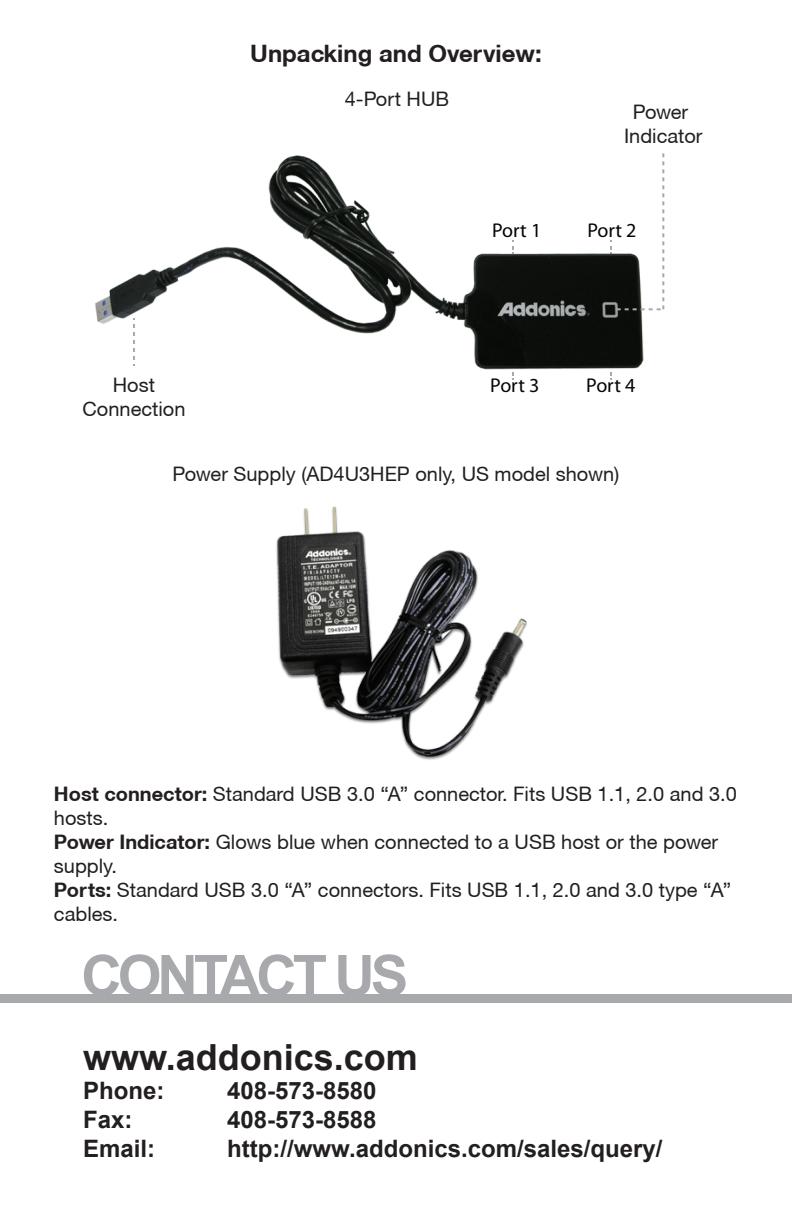
<style>
.page{position:relative;width:792px;height:1224px;background:#fff}
.page>*{position:absolute;margin:0;border:0;box-sizing:border-box;transform-origin:0 0}
.t1{font:700 56.4px "Arial";letter-spacing:-.075em;color:#a8a9ad}
.t2{font:700 36px "Arial";color:#231f20}
.t3{font:700 24px "Arial";color:#231f20}
.t4{font:700 24px "Helvetica Neue CE";color:#231f20}
.t5{font:20px/24px "Helvetica Neue CE";color:#231f20;text-align:center}
.t6{font:20px "Myriad Pro";color:#050504}
.s1{font-weight:700}
</style>
<div class="page">
<div style="left:0;top:994px;width:792px;height:9px;background:#a8a9ad"></div>
<img style="left:95px;top:155px;width:557px;height:225px">
<svg style="left:133px;top:318px;width:2px;height:48px"></svg>
<svg style="left:610px;top:153px;width:54px;height:157px"></svg>
<img style="left:276px;top:506px;width:251px;height:254px">
<p class="t4" style="left:250px;top:39px;width:293px">Unpacking and Overview:</p>
<p class="t5" style="left:345px;top:87px;width:106px">4-Port HUB</p>
<p class="t5" style="left:624px;top:100px;width:80px">Power<br>Indicator</p>
<p class="t5" style="left:83px;top:373px;width:104px">Host<br>Connection</p>
<p class="t6" style="left:492px;top:218px;width:51px">Port 1</p>
<p class="t6" style="left:587px;top:218px;width:51px">Port 2</p>
<p class="t6" style="left:490px;top:373px;width:51px">Port 3</p>
<p class="t6" style="left:586px;top:373px;width:51px">Port 4</p>
<p class="t5" style="left:173px;top:462px;width:448px">Power Supply (AD4U3HEP only, US model shown)</p>
<p class="t5" style="left:54px;top:782px;width:684px;text-align:left"><span class="s1">Host connector:</span> Standard USB 3.0 “A” connector. Fits USB 1.1, 2.0 and 3.0 hosts.<br><span class="s1">Power Indicator:</span> Glows blue when connected to a USB host or the power supply.<br><span class="s1">Ports:</span> Standard USB 3.0 “A” connectors. Fits USB 1.1, 2.0 and 3.0 type “A” cables.</p>
<h1 class="t1" style="left:81px;top:938px;width:329px">CONTACT US</h1>
<h2 class="t2" style="left:83px;top:1033px;width:336px">www.addonics.com</h2>
<p class="t3" style="left:83px;top:1074px;width:83px">Phone:</p>
<p class="t3" style="left:227px;top:1074px;width:151px">408-573-8580</p>
<p class="t3" style="left:83px;top:1103px;width:51px">Fax:</p>
<p class="t3" style="left:227px;top:1103px;width:151px">408-573-8588</p>
<p class="t3" style="left:83px;top:1132px;width:74px">Email:</p>
<p class="t3" style="left:227px;top:1132px;width:437px">http://www.addonics.com/sales/query/</p>
</div>
